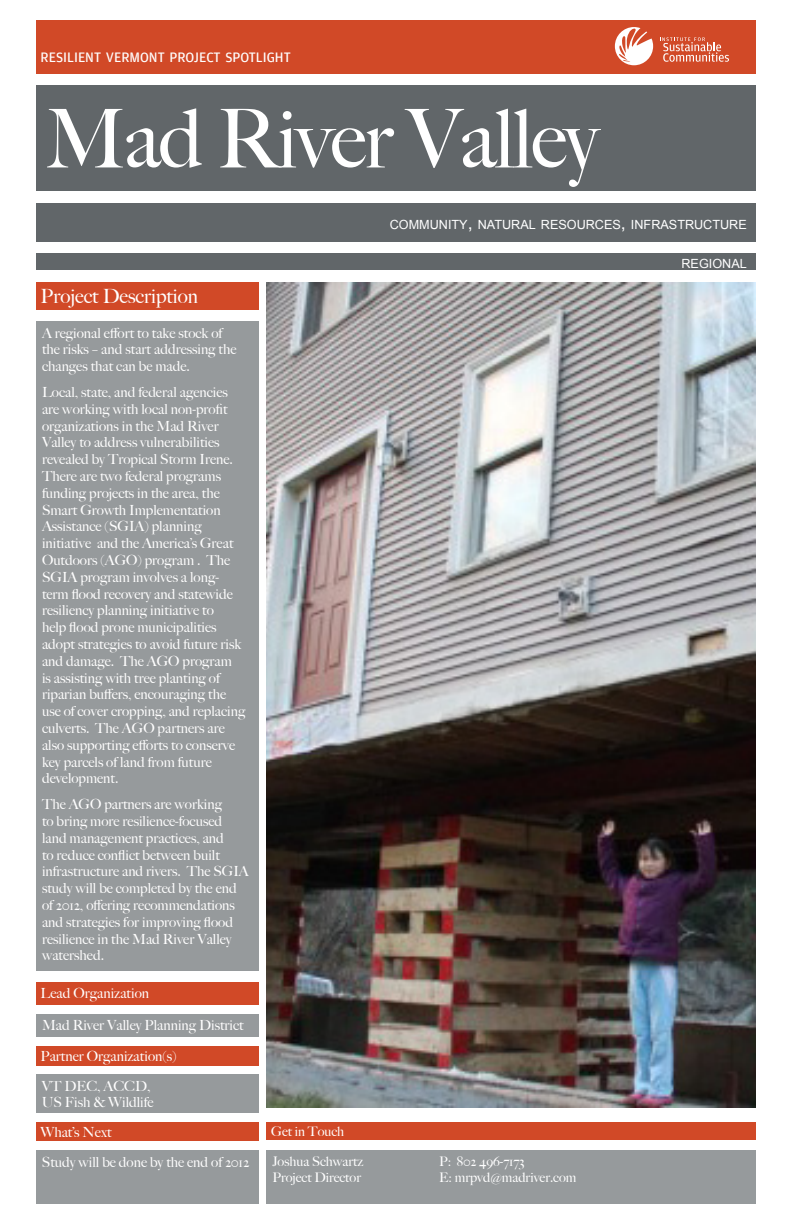
<style>
.page{position:relative;width:792px;height:1224px;background:#fff}
.page>*{position:absolute;margin:0;border:0;box-sizing:border-box;transform-origin:0 0}
.t1{font:500 81.3px "Big Caslon";letter-spacing:-.02em;color:#fff}
.t2{font:500 19.6px "Big Caslon";color:#fff}
.t3{font:14.4px "Amplitude";color:#fff}
.t4{font:500 14px/16.8px "Big Caslon";color:#fff}
.t5{font:500 13.3px "Big Caslon";color:#fff}
.t6{font:12.6px "Arial";color:#fff}
.s1{font-size:18.1px}
</style>
<div class="page">
<img style="left:267px;top:282px;width:489px;height:825px">
<div style="left:36px;top:85px;width:720px;height:106px;background:#616669"></div>
<div style="left:36px;top:322px;width:223px;height:649px;background:#969a9c"></div>
<div style="left:266px;top:1151px;width:167px;height:53px;background:#969a9c"></div>
<div style="left:36px;top:1014px;width:223px;height:23px;background:#969a9c"></div>
<div style="left:36px;top:1151px;width:223px;height:53px;background:#969a9c"></div>
<div style="left:36px;top:203px;width:720px;height:38px;background:#616669"></div>
<div style="left:36px;top:253px;width:720px;height:17px;background:#616669"></div>
<div style="left:36px;top:282px;width:223px;height:28px;background:#d14927"></div>
<div style="left:36px;top:982px;width:223px;height:23px;background:#d14927"></div>
<div style="left:36px;top:1046px;width:223px;height:19px;background:#d14927"></div>
<div style="left:36px;top:1122px;width:223px;height:19px;background:#d14927"></div>
<div style="left:267px;top:1122px;width:489px;height:18px;background:#d14927"></div>
<div style="left:36px;top:1075px;width:223px;height:38px;background:#969a9c"></div>
<div style="left:433px;top:1151px;width:167px;height:53px;background:#969a9c"></div>
<div style="left:600px;top:1151px;width:156px;height:53px;background:#969a9c"></div>
<div style="left:36px;top:20px;width:720px;height:53px;background:#d14927"></div>
<svg style="left:615px;top:27px;width:38px;height:38px"></svg>
<svg style="left:660px;top:37px;width:69px;height:25px"></svg>
<p class="t3" style="left:41px;top:49px;width:252px">RESILIENT VERMONT PROJECT SPOTLIGHT</p>
<h1 class="t1" style="left:45px;top:92px;width:555px">Mad River Valley</h1>
<p class="t2" style="left:40px;top:285px;width:159px">Project Description</p>
<p class="t4" style="left:42px;top:325px;width:196px">A regional effort to take stock of the risks – and start addressing the changes that can be made.</p>
<p class="t4" style="left:42px;top:384px;width:205px">Local, state, and federal agencies are working with local non-profit organizations in the Mad River<br>Valley to address vulnerabilities revealed by Tropical Storm Irene.<br>There are two federal programs funding projects in the area, the<br>Smart Growth Implementation<br>Assistance (SGIA) planning initiative and the America’s Great<br>Outdoors (AGO) program . The<br>SGIA program involves a long&shy;term flood recovery and statewide resiliency planning initiative to<br>help flood prone municipalities adopt strategies to avoid future risk and damage. The AGO program<br>is assisting with tree planting of riparian buffers, encouraging the use of cover cropping, and replacing culverts. The AGO partners are also supporting efforts to conserve key parcels of land from future development.</p>
<p class="t4" style="left:42px;top:796px;width:208px">The AGO partners are working<br>to bring more resilience-focused land management practices, and<br>to reduce conflict between built infrastructure and rivers. The SGIA study will be completed by the end of 2012, offering recommendations and strategies for improving flood resilience in the Mad River Valley watershed.</p>
<p class="t4" style="left:41px;top:985px;width:110px">Lead Organization</p>
<p class="t4" style="left:42px;top:1017px;width:203px">Mad River Valley Planning District</p>
<p class="t4" style="left:40px;top:1048px;width:138px">Partner Organization(s)</p>
<p class="t4" style="left:42px;top:1077px;width:113px">VT DEC, ACCD,<br>US Fish &amp; Wildlife</p>
<p class="t4" style="left:40px;top:1124px;width:73px">What’s Next</p>
<p class="t5" style="left:271px;top:1124px;width:75px">Get in Touch</p>
<p class="t4" style="left:42px;top:1153px;width:209px">Study will be done by the end of 2012</p>
<p class="t5" style="left:272px;top:1154px;width:92px">Joshua Schwartz</p>
<p class="t5" style="left:272px;top:1170px;width:90px">Project Director</p>
<p class="t6" style="left:390px;top:216px;width:359px">COMMUNITY<span class="s1">,</span> NATURAL RESOURCES<span class="s1">,</span> INFRASTRUCTURE</p>
<p class="t6" style="left:682px;top:256px;width:67px">REGIONAL</p>
<p class="t5" style="left:439px;top:1154px;width:87px">P: 802 496-7173</p>
<p class="t5" style="left:439px;top:1170px;width:139px">E: mrpvd@madriver.com</p>
</div>
